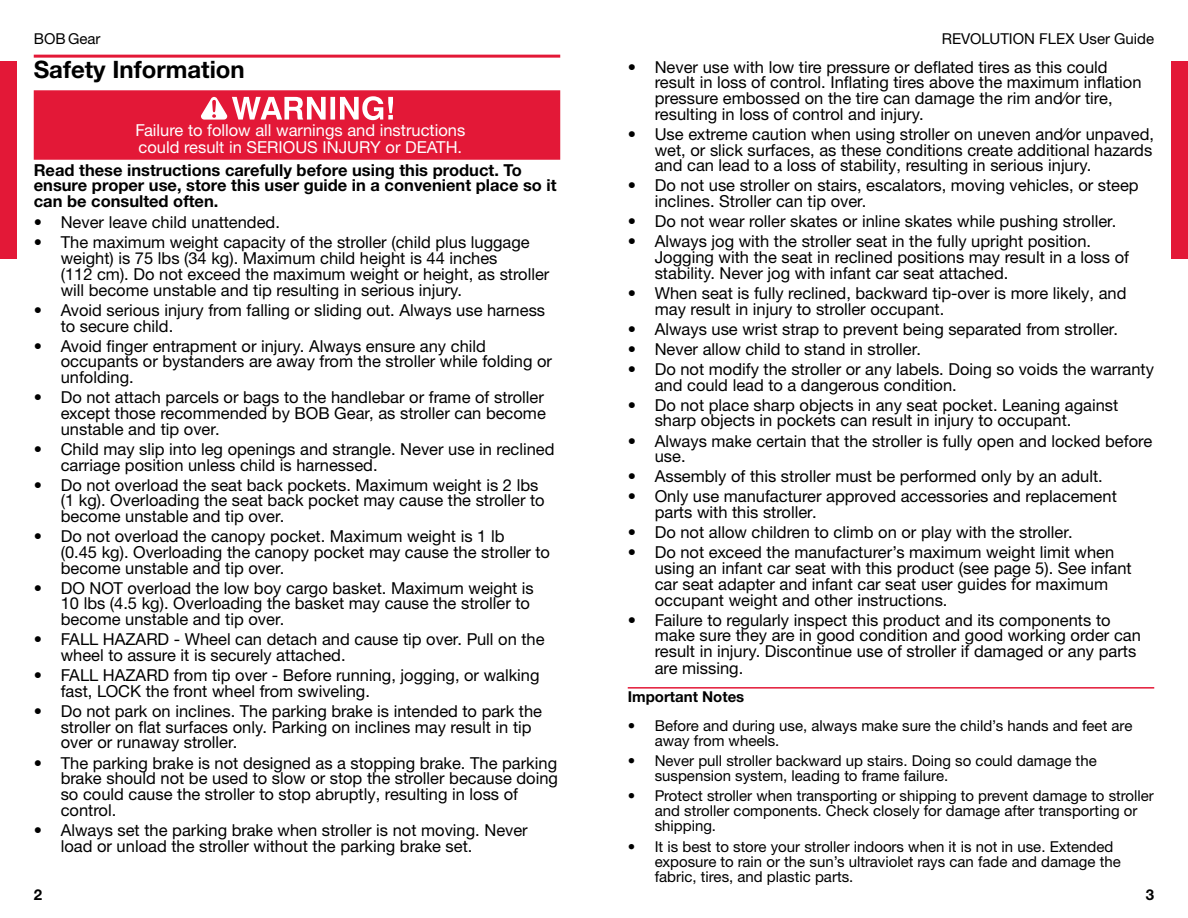
<style>
.page{position:relative;width:1188px;height:918px;background:#fff}
.page>*{position:absolute;margin:0;border:0;box-sizing:border-box;transform-origin:0 0}
.t1{font:700 24px "Helvetica Neue LTW1 G";color:#000}
.t2{font:16.5px/15.8px "Helvetica Neue LTW1 G";color:#000}
.t3{font:700 16.5px/15px "Helvetica Neue LTW1 G";color:#000}
.t4{font:16.5px/16.5px "Helvetica Neue LTW1 G";color:#fff}
.t5{font:15px/15px "Helvetica Neue LTW1 G";color:#000}
.t6{font:700 15px "Helvetica Neue LTW1 G";color:#000}
</style>
<div class="page">
<div style="left:0;top:61px;width:17px;height:198px;background:#e31837"></div>
<div style="left:1171px;top:61px;width:17px;height:198px;background:#e31837"></div>
<div style="left:34px;top:90px;width:526px;height:70px;background:#e31837;border:2px solid #e31837"></div>
<hr style="left:628px;top:687px;width:526px;height:2px;background:#e31837">
<hr style="left:34px;top:55px;width:526px;height:3px;background:#e31837">
<svg style="left:201px;top:96px;width:192px;height:24px"></svg>
<p class="t5" style="left:34px;top:32px;width:68px">BOB Gear</p>
<p class="t5" style="left:942px;top:32px;width:214px">REVOLUTION FLEX User Guide</p>
<p class="t2" style="left:655px;top:59px;width:488px;text-indent:-27px">• Never use with low tire pressure or deflated tires as this could result in loss of control. Inflating tires above the maximum inflation pressure embossed on the tire can damage the rim and/or tire, resulting in loss of control and injury.</p>
<p class="t2" style="left:655px;top:126px;width:501px;text-align:justify;text-indent:-27px">• Use extreme caution when using stroller on uneven and/or unpaved, wet, or slick surfaces, as these conditions create additional hazards and can lead to a loss of stability, resulting in serious injury.</p>
<p class="t2" style="left:655px;top:178px;width:485px;text-indent:-27px">• Do not use stroller on stairs, escalators, moving vehicles, or steep inclines. Stroller can tip over.</p>
<p class="t2" style="left:628px;top:213px;width:490px">• Do not wear roller skates or inline skates while pushing stroller.</p>
<p class="t2" style="left:655px;top:233px;width:476px;text-indent:-27px">• Always jog with the stroller seat in the fully upright position.<br>Jogging with the seat in reclined positions may result in a loss of stability. Never jog with infant car seat attached.</p>
<p class="t2" style="left:655px;top:285px;width:473px;text-indent:-27px">• When seat is fully reclined, backward tip-over is more likely, and may result in injury to stroller occupant.</p>
<p class="t2" style="left:628px;top:321px;width:492px">• Always use wrist strap to prevent being separated from stroller.</p>
<p class="t2" style="left:628px;top:341px;width:295px">• Never allow child to stand in stroller.</p>
<p class="t2" style="left:655px;top:361px;width:501px;text-indent:-27px">• Do not modify the stroller or any labels. Doing so voids the warranty and could lead to a dangerous condition.</p>
<p class="t2" style="left:655px;top:397px;width:465px;text-indent:-27px">• Do not place sharp objects in any seat pocket. Leaning against sharp objects in pockets can result in injury to occupant.</p>
<p class="t2" style="left:655px;top:433px;width:499px;text-indent:-27px">• Always make certain that the stroller is fully open and locked before use.</p>
<p class="t2" style="left:628px;top:468px;width:477px">• Assembly of this stroller must be performed only by an adult.</p>
<p class="t2" style="left:655px;top:489px;width:464px;text-indent:-27px">• Only use manufacturer approved accessories and replacement parts with this stroller.</p>
<p class="t2" style="left:628px;top:524px;width:446px">• Do not allow children to climb on or play with the stroller.</p>
<p class="t2" style="left:655px;top:544px;width:479px;text-indent:-27px">• Do not exceed the manufacturer’s maximum weight limit when using an infant car seat with this product (see page 5). See infant car seat adapter and infant car seat user guides for maximum occupant weight and other instructions.</p>
<p class="t2" style="left:655px;top:612px;width:488px;text-indent:-27px">• Failure to regularly inspect this product and its components to make sure they are in good condition and good working order can result in injury. Discontinue use of stroller if damaged or any parts are missing.</p>
<p class="t6" style="left:628px;top:687px;width:118px">Important Notes</p>
<p class="t5" style="left:655px;top:718px;width:479px;text-indent:-27px">• Before and during use, always make sure the child’s hands and feet are away from wheels.</p>
<p class="t5" style="left:655px;top:753px;width:444px;text-indent:-27px">• Never pull stroller backward up stairs. Doing so could damage the suspension system, leading to frame failure.</p>
<p class="t5" style="left:655px;top:788px;width:501px;text-indent:-27px">• Protect stroller when transporting or shipping to prevent damage to stroller and stroller components. Check closely for damage after transporting or shipping.</p>
<p class="t5" style="left:655px;top:839px;width:468px;text-indent:-27px">• It is best to store your stroller indoors when it is not in use. Extended exposure to rain or the sun’s ultraviolet rays can fade and damage the fabric, tires, and plastic parts.</p>
<h1 class="t1" style="left:34px;top:55px;width:213px">Safety Information</h1>
<p class="t4" style="left:135px;top:122px;width:331px">Failure to follow all warnings and instructions could result in SERIOUS INJURY or DEATH.</p>
<p class="t3" style="left:34px;top:162px;width:524px">Read these instructions carefully before using this product. To ensure proper use, store this user guide in a convenient place so it</p>
<p class="t3" style="left:34px;top:194px;width:184px">can be consulted often.</p>
<p class="t2" style="left:34px;top:215px;width:248px">• Never leave child unattended.</p>
<p class="t2" style="left:61px;top:235px;width:490px;text-indent:-27px">• The maximum weight capacity of the stroller (child plus luggage weight) is 75 lbs (34 kg). Maximum child height is 44 inches<br>(112 cm). Do not exceed the maximum weight or height, as stroller will become unstable and tip resulting in serious injury.</p>
<p class="t2" style="left:61px;top:302px;width:486px;text-indent:-27px">• Avoid serious injury from falling or sliding out. Always use harness to secure child.</p>
<p class="t2" style="left:61px;top:338px;width:493px;text-indent:-27px">• Avoid finger entrapment or injury. Always ensure any child occupants or bystanders are away from the stroller while folding or unfolding.</p>
<p class="t2" style="left:61px;top:389px;width:487px;text-indent:-27px">• Do not attach parcels or bags to the handlebar or frame of stroller except those recommended by BOB Gear, as stroller can become unstable and tip over.</p>
<p class="t2" style="left:61px;top:441px;width:495px;text-indent:-27px">• Child may slip into leg openings and strangle. Never use in reclined carriage position unless child is harnessed.</p>
<p class="t2" style="left:61px;top:477px;width:485px;text-indent:-27px">• Do not overload the seat back pockets. Maximum weight is 2 lbs (1 kg). Overloading the seat back pocket may cause the stroller to become unstable and tip over.</p>
<p class="t2" style="left:61px;top:528px;width:491px;text-indent:-27px">• Do not overload the canopy pocket. Maximum weight is 1 lb<br>(0.45 kg). Overloading the canopy pocket may cause the stroller to become unstable and tip over.</p>
<p class="t2" style="left:61px;top:580px;width:475px;text-indent:-27px">• DO NOT overload the low boy cargo basket. Maximum weight is<br>10 lbs (4.5 kg). Overloading the basket may cause the stroller to become unstable and tip over.</p>
<p class="t2" style="left:61px;top:631px;width:485px;text-indent:-27px">• FALL HAZARD - Wheel can detach and cause tip over. Pull on the wheel to assure it is securely attached.</p>
<p class="t2" style="left:61px;top:667px;width:480px;text-indent:-27px">• FALL HAZARD from tip over - Before running, jogging, or walking fast, LOCK the front wheel from swiveling.</p>
<p class="t2" style="left:61px;top:703px;width:483px;text-indent:-27px">• Do not park on inclines. The parking brake is intended to park the stroller on flat surfaces only. Parking on inclines may result in tip over or runaway stroller.</p>
<p class="t2" style="left:61px;top:755px;width:499px;text-indent:-27px">• The parking brake is not designed as a stopping brake. The parking brake should not be used to slow or stop the stroller because doing so could cause the stroller to stop abruptly, resulting in loss of control.</p>
<p class="t2" style="left:61px;top:822px;width:469px;text-indent:-27px">• Always set the parking brake when stroller is not moving. Never load or unload the stroller without the parking brake set.</p>
<p class="t6" style="left:34px;top:885px;width:10px">2</p>
<p class="t6" style="left:1146px;top:885px;width:10px">3</p>
</div>
